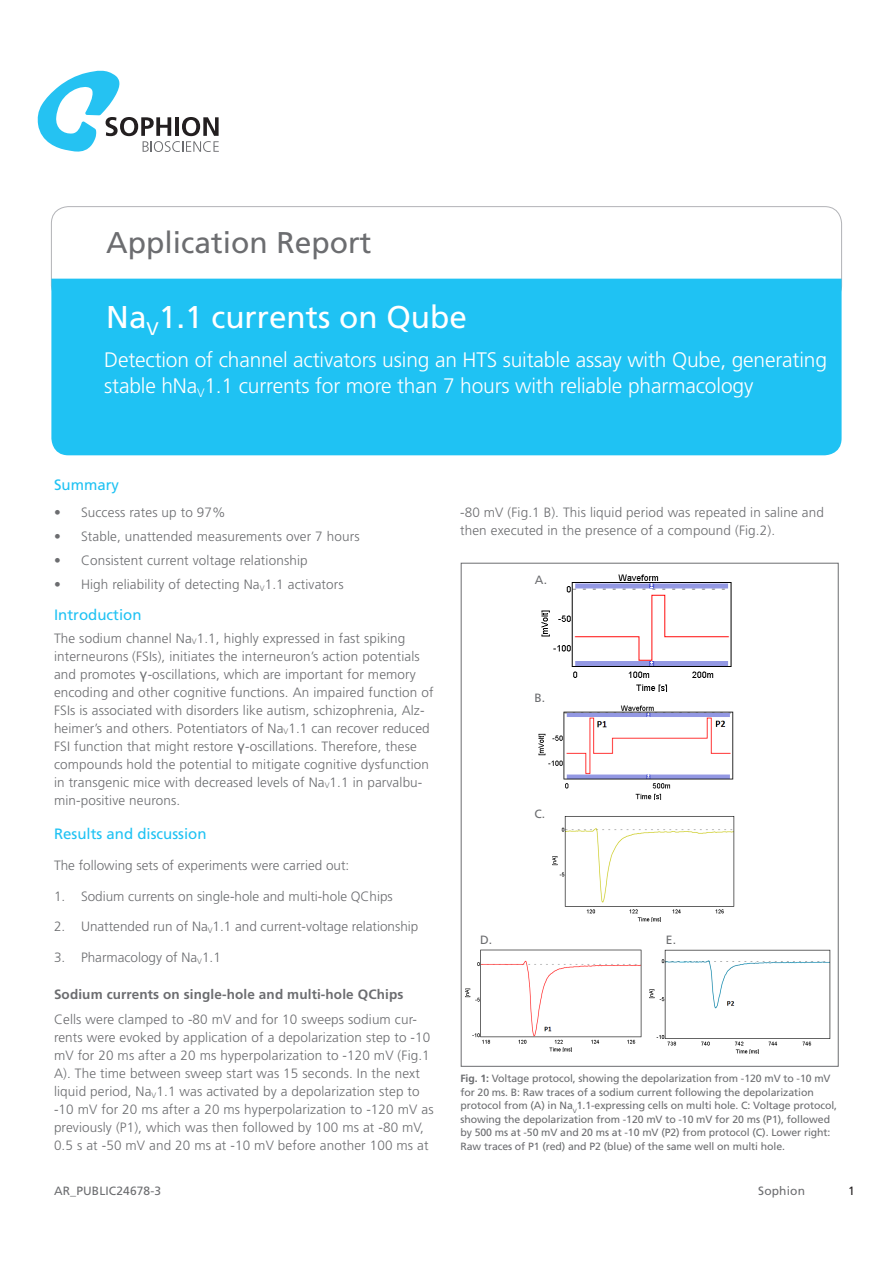
<style>
.page{position:relative;width:893px;height:1263px;background:#fff}
.page>*{position:absolute;margin:0;border:0;box-sizing:border-box;transform-origin:0 0}
.APP_BOX_HEADLINE{font:31.5px "Frutiger LT Std";color:#fff}
.THEORY_NOTE{font:30px "Frutiger LT Std";color:#6c6d70}
.CHART_COPY{font:300 21px/25.5px "Frutiger LT Std";letter-spacing:-.01em;color:#fff}
.BODY_COPY{font:15px "Frutiger LT Std";color:#1fc2f3}
.SUBHEAD_1{font:15px "Frutiger LT Std";color:#1fc2f3}
.CHART_COPY-2{font:300 13.5px/18px "Frutiger LT Std";letter-spacing:.01em;color:#6c6d70}
.CHART_COPY-3{font:700 13.5px "Frutiger LT Std";letter-spacing:.01em;color:#6c6d70}
.BODY_COPY-2{font:300 13.5px "Frutiger LT Std";color:#6c6d70}
.FOLIO_COPY{font:12px "Frutiger LT Std";letter-spacing:.01em;color:#6c6d70}
.CHART_COPY-4{font:12px "Frutiger LT Std";color:#6c6d70}
.FOLIO_COPY-2{font:12px "Frutiger LT Std";color:#231f20}
.t1{font:10.5px/13.5px "Frutiger LT Std";letter-spacing:-.01em;color:#6c6d70}
.s1{font-family:"Verdana";font-weight:400}
.s2{font-weight:700}
</style>
<div class="page">
<div style="left:51px;top:206px;width:791px;height:97px;border:1px solid #b2b3b7;border-radius:17px"></div>
<div style="left:51px;top:279px;width:791px;height:176px;background:#1fc2f3"></div>
<div style="left:104px;top:352px;width:724px;height:82px;background:#1fc2f3"></div>
<svg style="left:37px;top:70px;width:182px;height:82px"></svg>
<img style="left:541px;top:574px;width:191px;height:117px">
<img style="left:538px;top:705px;width:196px;height:95px">
<img style="left:552px;top:816px;width:183px;height:105px">
<img style="left:649px;top:949px;width:182px;height:105px">
<img style="left:465px;top:949px;width:177px;height:102px">
<p class="THEORY_NOTE" style="left:106px;top:225px;width:267px">Application Report</p>
<p class="APP_BOX_HEADLINE" style="left:106px;top:298px;width:362px">Na<sub>V</sub>1.1 currents on Qube</p>
<p class="CHART_COPY" style="left:104px;top:348px;width:724px">Detection of channel activators using an HTS suitable assay with Qube, generating stable hNa<sub>V</sub>1.1 currents for more than 7 hours with reliable pharmacology</p>
<p class="SUBHEAD_1" style="left:54px;top:476px;width:67px">Summary</p>
<p class="CHART_COPY-2" style="left:54px;top:504px;width:173px">• Success rates up to 97%</p>
<p class="CHART_COPY-2" style="left:54px;top:528px;width:307px">• Stable, unattended measurements over 7 hours</p>
<p class="CHART_COPY-2" style="left:54px;top:552px;width:255px">• Consistent current voltage relationship</p>
<p class="CHART_COPY-2" style="left:54px;top:576px;width:291px">• High reliability of detecting Na<sub>V</sub>1.1 activators</p>
<p class="SUBHEAD_1" style="left:54px;top:606px;width:89px">Introduction</p>
<p class="CHART_COPY-2" style="left:54px;top:629px;width:381px">The sodium channel Na<sub>V</sub>1.1, highly expressed in fast spiking interneurons (FSIs), initiates the interneuron’s action potentials and promotes <span class="s1">γ</span>-oscillations, which are important for memory encoding and other cognitive functions. An impaired function of FSIs is associated with disorders like autism, schizophrenia, Alz&shy;heimer’s and others. Potentiators of Na<sub>V</sub>1.1 can recover reduced FSI function that might restore <span class="s1">γ</span>-oscillations. Therefore, these compounds hold the potential to mitigate cognitive dysfunction in transgenic mice with decreased levels of Na<sub>V</sub>1.1 in parvalbu&shy;min-positive neurons.</p>
<p class="BODY_COPY" style="left:54px;top:825px;width:154px">Results and discussion</p>
<p class="BODY_COPY-2" style="left:54px;top:858px;width:297px">The following sets of experiments were carried out:</p>
<p class="CHART_COPY-2" style="left:54px;top:887px;width:340px">1. Sodium currents on single-hole and multi-hole QChips</p>
<p class="CHART_COPY-2" style="left:54px;top:918px;width:366px">2. Unattended run of Na<sub>V</sub>1.1 and current-voltage relationship</p>
<p class="CHART_COPY-2" style="left:54px;top:949px;width:168px">3. Pharmacology of Na<sub>V</sub>1.1</p>
<p class="CHART_COPY-3" style="left:54px;top:986px;width:351px">Sodium currents on single-hole and multi-hole QChips</p>
<p class="CHART_COPY-2" style="left:54px;top:1011px;width:381px">Cells were clamped to -80 mV and for 10 sweeps sodium cur&shy;rents were evoked by application of a depolarization step to -10 mV for 20 ms after a 20 ms hyperpolarization to -120 mV (Fig.1<br>A). The time between sweep start was 15 seconds. In the next liquid period, Na<sub>V</sub>1.1 was activated by a depolarization step to -10 mV for 20 ms after a 20 ms hyperpolarization to -120 mV as previously (P1), which was then followed by 100 ms at -80 mV, 0.5 s at -50 mV and 20 ms at -10 mV before another 100 ms at</p>
<p class="CHART_COPY-2" style="left:460px;top:504px;width:365px">-80 mV (Fig.1 B). This liquid period was repeated in saline and then executed in the presence of a compound (Fig.2).</p>
<p class="CHART_COPY-4" style="left:535px;top:573px;width:14px">A.</p>
<p class="CHART_COPY-4" style="left:534px;top:691px;width:12px">B.</p>
<p class="CHART_COPY-4" style="left:534px;top:806px;width:12px">C.</p>
<p class="CHART_COPY-4" style="left:480px;top:933px;width:14px">D.</p>
<p class="CHART_COPY-4" style="left:666px;top:933px;width:12px">E.</p>
<p class="t1" style="left:460px;top:1072px;width:378px"><span class="s2">Fig. 1:</span> Voltage protocol, showing the depolarization from -120 mV to -10 mV for 20 ms. B: Raw traces of a sodium current following the depolarization protocol from (A) in Na<sub>V</sub>1.1-expressing cells on multi hole. C: Voltage protocol, showing the depolarization from -120 mV to -10 mV for 20 ms (P1), followed by 500 ms at -50 mV and 20 ms at -10 mV (P2) from protocol (C). Lower right:<br>Raw traces of P1 (red) and P2 (blue) of the same well on multi hole.</p>
<p class="FOLIO_COPY" style="left:54px;top:1184px;width:109px">AR_PUBLIC24678-3</p>
<p class="FOLIO_COPY" style="left:758px;top:1184px;width:48px">Sophion</p>
<p class="FOLIO_COPY-2" style="left:848px;top:1184px;width:8px">1</p>
</div>
